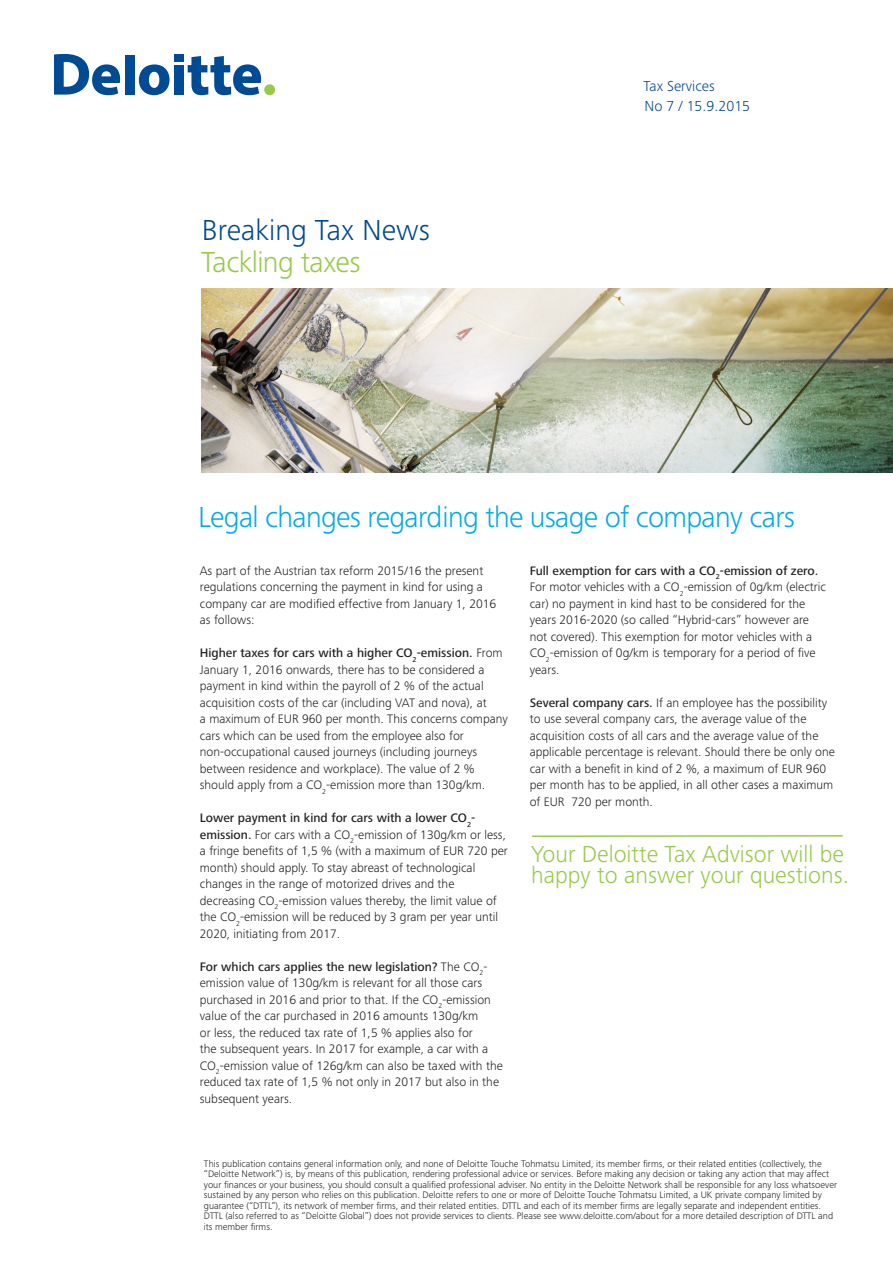
<style>
.page{position:relative;width:893px;height:1263px;background:#fff}
.page>*{position:absolute;margin:0;border:0;box-sizing:border-box;transform-origin:0 0}
.t1{font:300 30px "Frutiger Next Pro";letter-spacing:-.025em;color:#00abe7}
.t2{font:300 30px "Frutiger Next Pro";color:#014990}
.t3{font:300 30px "Frutiger Next Pro";letter-spacing:-.02em;color:#97ca49}
.t4{font:300 24px/21px "Frutiger Next Pro";color:#97ca49}
.t5{font:300 15px "Frutiger Next Pro";color:#014990}
.t6{font:300 12.75px/16.5px "Frutiger Next Pro";color:#231f20}
.t7{font:300 9.75px/10.5px "Frutiger Next Pro";color:#231f20}
.s1{font-weight:500}
</style>
<div class="page">
<div style="left:125px;top:55px;width:9px;height:40px;background:#014a94"></div>
<svg style="left:139px;top:64px;width:31px;height:31px"></svg>
<div style="left:174px;top:65px;width:10px;height:30px;background:#014a94"></div>
<div style="left:174px;top:55px;width:10px;height:7px;background:#014a94"></div>
<svg style="left:188px;top:56px;width:73px;height:39px"></svg>
<div style="left:264px;top:84px;width:11px;height:11px;background:#97ca49;border-radius:50%"></div>
<svg style="left:54px;top:54px;width:66px;height:41px"></svg>
<img style="left:201px;top:288px;width:692px;height:184px">
<hr style="left:532px;top:835px;width:311px;height:2px;background:#97ca49">
<p class="t2" style="left:202px;top:212px;width:229px">Breaking Tax News</p>
<p class="t3" style="left:201px;top:245px;width:161px">Tackling taxes</p>
<p class="t5" style="left:643px;top:77px;width:73px">Tax Services</p>
<p class="t5" style="left:645px;top:98px;width:107px">No 7 / 15.9.2015</p>
<p class="t1" style="left:198px;top:499px;width:599px">Legal changes regarding the usage of company cars</p>
<p class="t6" style="left:200px;top:562px;width:298px">As part of the Austrian tax reform 2015/16 the present regulations concerning the payment in kind for using a company car are modified effective from January 1, 2016 as follows:</p>
<p class="t6" style="left:200px;top:645px;width:310px"><span class="s1">Higher taxes for cars with a higher CO</span><sub>2</sub><span class="s1">-emission.</span> From January 1, 2016 onwards, there has to be considered a payment in kind within the payroll of 2 % of the actual acquisition costs of the car (including VAT and nova), at<br>a maximum of EUR 960 per month. This concerns company cars which can be used from the employee also for non-occupational caused journeys (including journeys between residence and workplace). The value of 2 % should apply from a CO<sub>2</sub>-emission more than 130g/km.</p>
<p class="t6" style="left:200px;top:810px;width:309px"><span class="s1">Lower payment in kind for cars with a lower CO</span><sub>2</sub><span class="s1">- emission.</span> For cars with a CO<sub>2</sub>-emission of 130g/km or less, a fringe benefits of 1,5 % (with a maximum of EUR 720 per month) should apply. To stay abreast of technological changes in the range of motorized drives and the decreasing CO<sub>2</sub>-emission values thereby, the limit value of the CO<sub>2</sub>-emission will be reduced by 3 gram per year until 2020, initiating from 2017.</p>
<p class="t6" style="left:200px;top:958px;width:304px"><span class="s1">For which cars applies the new legislation?</span> The CO<sub>2</sub>- emission value of 130g/km is relevant for all those cars purchased in 2016 and prior to that. If the CO<sub>2</sub>-emission value of the car purchased in 2016 amounts 130g/km<br>or less, the reduced tax rate of 1,5 % applies also for<br>the subsequent years. In 2017 for example, a car with a CO<sub>2</sub>-emission value of 126g/km can also be taxed with the reduced tax rate of 1,5 % not only in 2017 but also in the subsequent years.</p>
<p class="t6" style="left:530px;top:562px;width:298px"><span class="s1">Full exemption for cars with a CO</span><sub>2</sub><span class="s1">-emission of zero.<br></span>For motor vehicles with a CO<sub>2</sub>-emission of 0g/km (electric car) no payment in kind hast to be considered for the years 2016-2020 (so called “Hybrid-cars” however are not covered). This exemption for motor vehicles with a CO<sub>2</sub>-emission of 0g/km is temporary for a period of five years.</p>
<p class="t6" style="left:530px;top:694px;width:307px"><span class="s1">Several company cars.</span> If an employee has the possibility to use several company cars, the average value of the acquisition costs of all cars and the average value of the applicable percentage is relevant. Should there be only one car with a benefit in kind of 2 %, a maximum of EUR 960 per month has to be applied, in all other cases a maximum of EUR 720 per month.</p>
<p class="t4" style="left:531px;top:843px;width:319px">Your Deloitte Tax Advisor will be happy to answer your questions.</p>
<p class="t7" style="left:204px;top:1158px;width:635px">This publication contains general information only, and none of Deloitte Touche Tohmatsu Limited, its member firms, or their related entities (collectively, the “Deloitte Network”) is, by means of this publication, rendering professional advice or services. Before making any decision or taking any action that may affect your finances or your business, you should consult a qualified professional adviser. No entity in the Deloitte Network shall be responsible for any loss whatsoever sustained by any person who relies on this publication. Deloitte refers to one or more of Deloitte Touche Tohmatsu Limited, a UK private company limited by guarantee (“DTTL”), its network of member firms, and their related entities. DTTL and each of its member firms are legally separate and independent entities.<br>DTTL (also referred to as “Deloitte Global”) does not provide services to clients. Please see www.deloitte.com/about for a more detailed description of DTTL and its member firms.</p>
</div>
